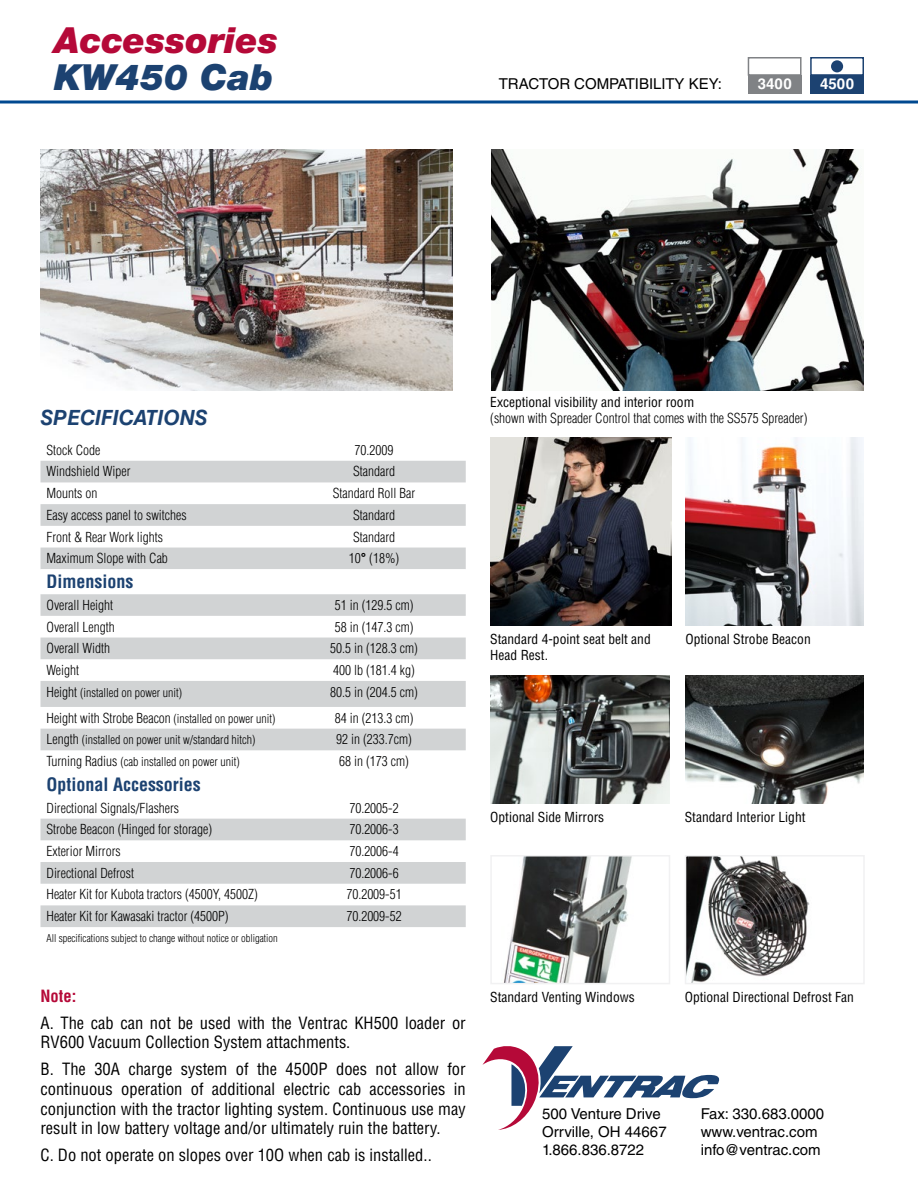
<style>
.page{position:relative;width:918px;height:1188px;background:#fff}
.page>*{position:absolute;margin:0;border:0;box-sizing:border-box;transform-origin:0 0}
.t1{font:italic 900 36px "Helvetica Neue LT Std";color:#b50938}
.t2{font:italic 900 36px "Helvetica Neue LT Std";color:#1c4271}
.t3{font:italic 700 21px "Helvetica LT Std";color:#1c4271}
.t4{font:700 condensed 18px "Helvetica LT Std";color:#1c4271}
.t5{font:condensed 16.5px/19.8px "Helvetica LT Std";color:#000}
.t6{font:700 condensed 16.5px "Helvetica LT Std";color:#b50938}
.t7{font:15px/18px "Helvetica LT Std";color:#000}
.t8{font:700 15px "Helvetica LT Std";color:#fff}
.t9{font:300 condensed 13.5px "Helvetica LT Std";color:#000}
.t10{font:condensed 13.5px/16.2px "Helvetica LT Std";color:#000}
.t11{font:300 condensed 12px "Helvetica LT Std";color:#000}
.t12{font:300 condensed 10.5px "Helvetica LT Std";color:#000}
.s1{font-weight:700}
.s2{font-size:13.5px}
.s3{font-size:12px}
</style>
<div class="page">
<svg style="left:0;top:100px;width:918px;height:4px;background:#3f76ab"></svg>
<img style="left:686px;top:676px;width:178px;height:127px">
<img style="left:490px;top:676px;width:180px;height:127px">
<img style="left:504px;top:858px;width:128px;height:123px">
<div style="left:490px;top:855px;width:180px;height:129px;border:2px solid #f1f1f2"></div>
<img style="left:688px;top:858px;width:122px;height:123px">
<div style="left:685px;top:855px;width:180px;height:129px;border:2px solid #f1f1f2"></div>
<img style="left:491px;top:149px;width:373px;height:242px">
<svg style="left:40px;top:461px;width:426px;height:466px;fill:#d1d3d4"></svg>
<svg style="left:40px;top:569px;width:426px;height:25px"></svg>
<svg style="left:40px;top:772px;width:426px;height:25px"></svg>
<div style="left:748px;top:75px;width:54px;height:19px;background:#808285"></div>
<div style="left:810px;top:75px;width:54px;height:19px;background:#1c4271"></div>
<div style="left:748px;top:57px;width:54px;height:19px;border:2px solid #808285"></div>
<div style="left:810px;top:57px;width:54px;height:19px;border:2px solid #1c4271"></div>
<div style="left:831px;top:60px;width:12px;height:12px;background:#1c4271;border-radius:50%"></div>
<img style="left:490px;top:437px;width:181px;height:189px">
<img style="left:686px;top:437px;width:178px;height:189px">
<img style="left:40px;top:149px;width:412px;height:242px">
<svg style="left:482px;top:1046px;width:238px;height:84px"></svg>
<h1 class="t1" style="left:54px;top:18px;width:226px">Accessories</h1>
<h1 class="t2" style="left:54px;top:55px;width:221px">KW450 Cab</h1>
<p class="t7" style="left:499px;top:75px;width:225px">TRACTOR COMPATIBILITY KEY:</p>
<p class="t8" style="left:758px;top:75px;width:35px">3400</p>
<p class="t8" style="left:820px;top:75px;width:35px">4500</p>
<h2 class="t3" style="left:40px;top:404px;width:169px">SPECIFICATIONS</h2>
<p class="t9" style="left:46px;top:441px;width:55px">Stock Code</p>
<p class="t9" style="left:355px;top:441px;width:40px">70.2009</p>
<p class="t9" style="left:46px;top:463px;width:85px">Windshield Wiper</p>
<p class="t9" style="left:353px;top:463px;width:43px">Standard</p>
<p class="t9" style="left:46px;top:485px;width:52px">Mounts on</p>
<p class="t9" style="left:333px;top:485px;width:84px">Standard Roll Bar</p>
<p class="t9" style="left:46px;top:507px;width:142px">Easy access panel to switches</p>
<p class="t9" style="left:353px;top:507px;width:43px">Standard</p>
<p class="t9" style="left:46px;top:528px;width:118px">Front &amp; Rear Work lights</p>
<p class="t9" style="left:353px;top:528px;width:43px">Standard</p>
<p class="t9" style="left:46px;top:550px;width:123px">Maximum Slope with Cab</p>
<p class="t9" style="left:349px;top:550px;width:52px">10<span class="s1">°</span> (18%)</p>
<h3 class="t4" style="left:46px;top:570px;width:88px">Dimensions</h3>
<p class="t9" style="left:46px;top:597px;width:68px">Overall Height</p>
<p class="t9" style="left:335px;top:597px;width:80px">51 in (129.5 cm)</p>
<p class="t9" style="left:46px;top:618px;width:70px">Overall Length</p>
<p class="t9" style="left:335px;top:618px;width:80px">58 in (147.3 cm)</p>
<p class="t9" style="left:46px;top:640px;width:65px">Overall Width</p>
<p class="t9" style="left:330px;top:640px;width:89px">50.5 in (128.3 cm)</p>
<p class="t9" style="left:46px;top:662px;width:34px">Weight</p>
<p class="t9" style="left:333px;top:662px;width:83px">400 lb (181.4 kg)</p>
<p class="t11" style="left:46px;top:685px;width:137px"><span class="s2">Height</span> (installed on power unit)</p>
<p class="t9" style="left:330px;top:683px;width:89px">80.5 in (204.5 cm)</p>
<p class="t9" style="left:46px;top:709px;width:231px">Height with Strobe Beacon <span class="s3">(installed on power unit)</span></p>
<p class="t9" style="left:335px;top:709px;width:80px">84 in (213.3 cm)</p>
<p class="t11" style="left:46px;top:732px;width:211px"><span class="s2">Length</span> (installed on power unit w/standard hitch)</p>
<p class="t9" style="left:336px;top:731px;width:77px">92 in (233.7cm)</p>
<p class="t11" style="left:46px;top:754px;width:195px"><span class="s2">Turning Radius</span> (cab installed on power unit)</p>
<p class="t9" style="left:339px;top:753px;width:71px">68 in (173 cm)</p>
<h3 class="t4" style="left:46px;top:773px;width:156px">Optional Accessories</h3>
<p class="t9" style="left:46px;top:799px;width:134px">Directional Signals/Flashers</p>
<p class="t9" style="left:349px;top:799px;width:51px">70.2005-2</p>
<p class="t9" style="left:46px;top:821px;width:167px">Strobe Beacon (Hinged for storage)</p>
<p class="t9" style="left:349px;top:821px;width:51px">70.2006-3</p>
<p class="t9" style="left:46px;top:843px;width:76px">Exterior Mirrors</p>
<p class="t9" style="left:349px;top:843px;width:51px">70.2006-4</p>
<p class="t9" style="left:46px;top:864px;width:89px">Directional Defrost</p>
<p class="t9" style="left:349px;top:864px;width:51px">70.2006-6</p>
<p class="t9" style="left:46px;top:886px;width:213px">Heater Kit for Kubota tractors (4500Y, 4500Z)</p>
<p class="t9" style="left:346px;top:886px;width:57px">70.2009-51</p>
<p class="t9" style="left:46px;top:908px;width:184px">Heater Kit for Kawasaki tractor (4500P)</p>
<p class="t9" style="left:346px;top:908px;width:57px">70.2009-52</p>
<p class="t12" style="left:46px;top:932px;width:233px">All specifications subject to change without notice or obligation</p>
<p class="t6" style="left:40px;top:986px;width:37px">Note:</p>
<p class="t5" style="left:40px;top:1013px;width:427px">A. The cab can not be used with the Ventrac KH500 loader or<br>RV600 Vacuum Collection System attachments.</p>
<p class="t5" style="left:40px;top:1059px;width:427px;text-align:justify">B. The 30A charge system of the 4500P does not allow for continuous operation of additional electric cab accessories in conjunction with the tractor lighting system. Continuous use may result in low battery voltage and/or ultimately ruin the battery.</p>
<p class="t5" style="left:40px;top:1145px;width:393px">C. Do not operate on slopes over 10O when cab is installed..</p>
<p class="t10" style="left:490px;top:393px;width:205px">Exceptional visibility and interior room</p>
<p class="t9" style="left:490px;top:409px;width:319px">(shown with Spreader Control that comes with the SS575 Spreader)</p>
<p class="t10" style="left:490px;top:631px;width:162px">Standard 4-point seat belt and<br>Head Rest.</p>
<p class="t10" style="left:686px;top:631px;width:127px">Optional Strobe Beacon</p>
<p class="t10" style="left:490px;top:809px;width:115px">Optional Side Mirrors</p>
<p class="t10" style="left:685px;top:809px;width:122px">Standard Interior Light</p>
<p class="t10" style="left:490px;top:989px;width:146px">Standard Venting Windows</p>
<p class="t10" style="left:685px;top:989px;width:171px">Optional Directional Defrost Fan</p>
<p class="t7" style="left:542px;top:1105px;width:126px">500 Venture Drive<br>Orrville, OH 44667<br>1.866.836.8722</p>
<p class="t7" style="left:701px;top:1105px;width:125px">Fax: 330.683.0000 www.ventrac.com info@ventrac.com</p>
</div>
